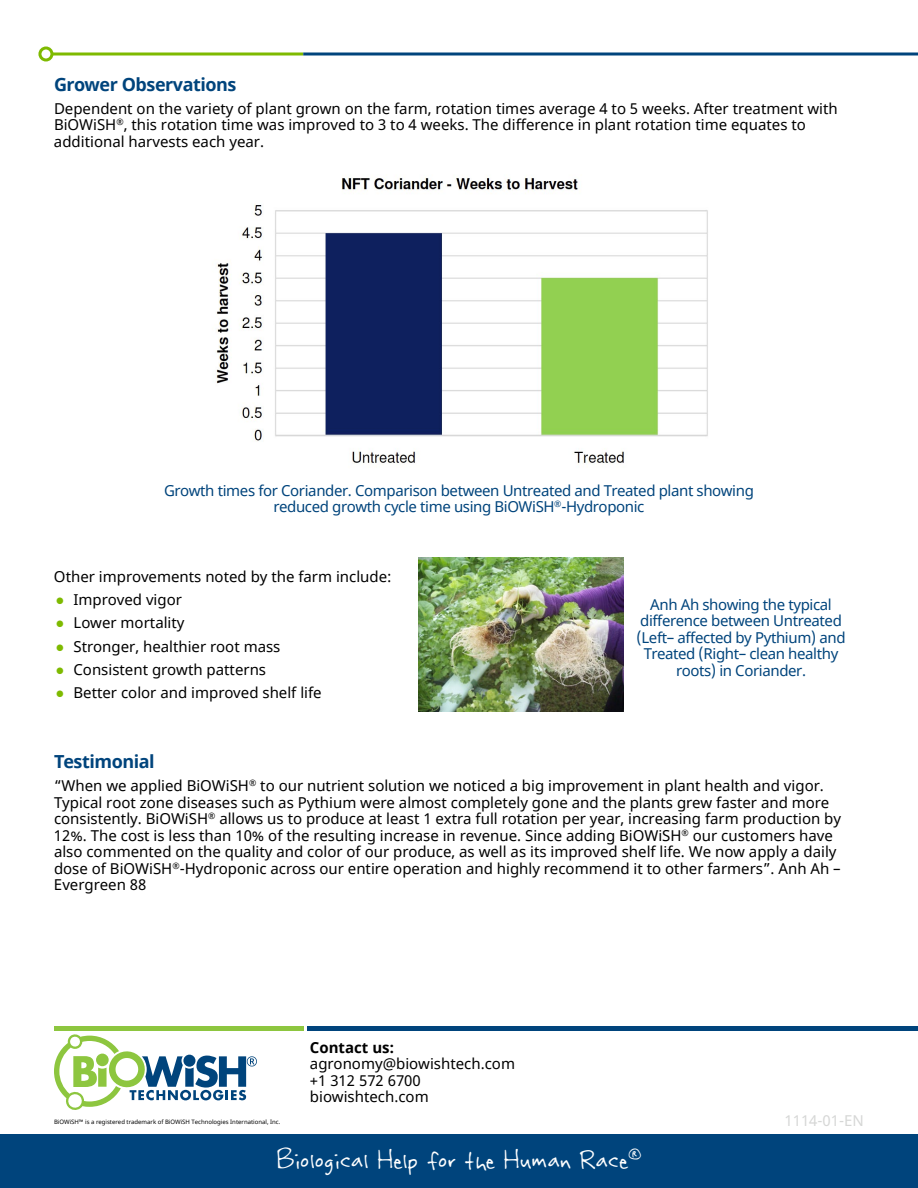
<style>
.page{position:relative;width:918px;height:1188px;background:#fff}
.page>*{position:absolute;margin:0;border:0;box-sizing:border-box;transform-origin:0 0}
.t1{font:30px "Rabiohead";color:#fff}
.t2{font:700 18px "Noto Sans";letter-spacing:-.025em;color:#00447c}
.t3{font:15px/16.5px "Noto Sans";color:#000}
.t4{font:15px/16.5px "Noto Sans";letter-spacing:-.025em;color:#00447c;text-align:center}
.t5{font:15px "Noto Sans";color:#000101}
.t6{font:700 15px "Noto Sans";color:#000}
.t7{font:15px "Noto Sans";color:#d6d7d6}
.t8{font:6px "Noto Sans";color:#000}
.s1{color:#7eba00}
</style>
<div class="page">
<div style="left:0;top:1134px;width:918px;height:54px;background:#00447c"></div>
<svg style="left:53px;top:52px;width:250px;height:4px"></svg>
<div style="left:38px;top:46px;width:15px;height:16px;border:3px solid #7eba00;border-radius:50%"></div>
<svg style="left:303px;top:52px;width:615px;height:4px"></svg>
<hr style="left:54px;top:1026px;width:249px;height:4px;background:#8dc63f">
<hr style="left:307px;top:1026px;width:611px;height:4px;background:#00447c">
<svg style="left:54px;top:1034px;width:203px;height:76px"></svg>
<img style="left:418px;top:558px;width:206px;height:154px">
<img style="left:216px;top:177px;width:492px;height:288px">
<p class="t2" style="left:54px;top:71px;width:184px">Grower Observations</p>
<p class="t3" style="left:54px;top:101px;width:785px">Dependent on the variety of plant grown on the farm, rotation times average 4 to 5 weeks. After treatment with<br>BiOWiSH<sup>®</sup>, this rotation time was improved to 3 to 4 weeks. The difference in plant rotation time equates to additional harvests each year.</p>
<p class="t4" style="left:164px;top:482px;width:591px">Growth times for Coriander. Comparison between Untreated and Treated plant showing reduced growth cycle time using BiOWiSH<sup>®</sup>-Hydroponic</p>
<p class="t3" style="left:54px;top:569px;width:339px">Other improvements noted by the farm include:</p>
<p class="t5" style="left:55px;top:589px;width:128px"><span class="s1">●</span> Improved vigor</p>
<p class="t5" style="left:55px;top:613px;width:131px"><span class="s1">●</span> Lower mortality</p>
<p class="t5" style="left:55px;top:636px;width:227px"><span class="s1">●</span> Stronger, healthier root mass</p>
<p class="t5" style="left:55px;top:659px;width:212px"><span class="s1">●</span> Consistent growth patterns</p>
<p class="t5" style="left:55px;top:682px;width:268px"><span class="s1">●</span> Better color and improved shelf life</p>
<p class="t4" style="left:637px;top:597px;width:211px">Anh Ah showing the typical difference between Untreated (Left– affected by Pythium) and<br>Treated (Right– clean healthy roots) in Coriander.</p>
<p class="t2" style="left:54px;top:749px;width:102px">Testimonial</p>
<p class="t3" style="left:54px;top:778px;width:789px">“When we applied BiOWiSH<sup>®</sup> to our nutrient solution we noticed a big improvement in plant health and vigor.<br>Typical root zone diseases such as Pythium were almost completely gone and the plants grew faster and more consistently. BiOWiSH<sup>®</sup> allows us to produce at least 1 extra full rotation per year, increasing farm production by 12%. The cost is less than 10% of the resulting increase in revenue. Since adding BiOWiSH<sup>®</sup> our customers have also commented on the quality and color of our produce, as well as its improved shelf life. We now apply a daily dose of BiOWiSH<sup>®</sup>-Hydroponic across our entire operation and highly recommend it to other farmers”. Anh Ah – Evergreen 88</p>
<p class="t8" style="left:54px;top:1118px;width:228px">BiOWiSH™ is a registered trademark of BiOWiSH Technologies International, Inc.</p>
<p class="t6" style="left:310px;top:1037px;width:86px">Contact us:</p>
<p class="t3" style="left:310px;top:1056px;width:207px">agronomy@biowishtech.com +1 312 572 6700 biowishtech.com</p>
<h1 class="t1" style="left:277px;top:1142px;width:366px">Biological Help for the Human Race<sup>®</sup></h1>
<p class="t7" style="left:784px;top:1110px;width:81px">1114-01-EN</p>
</div>
